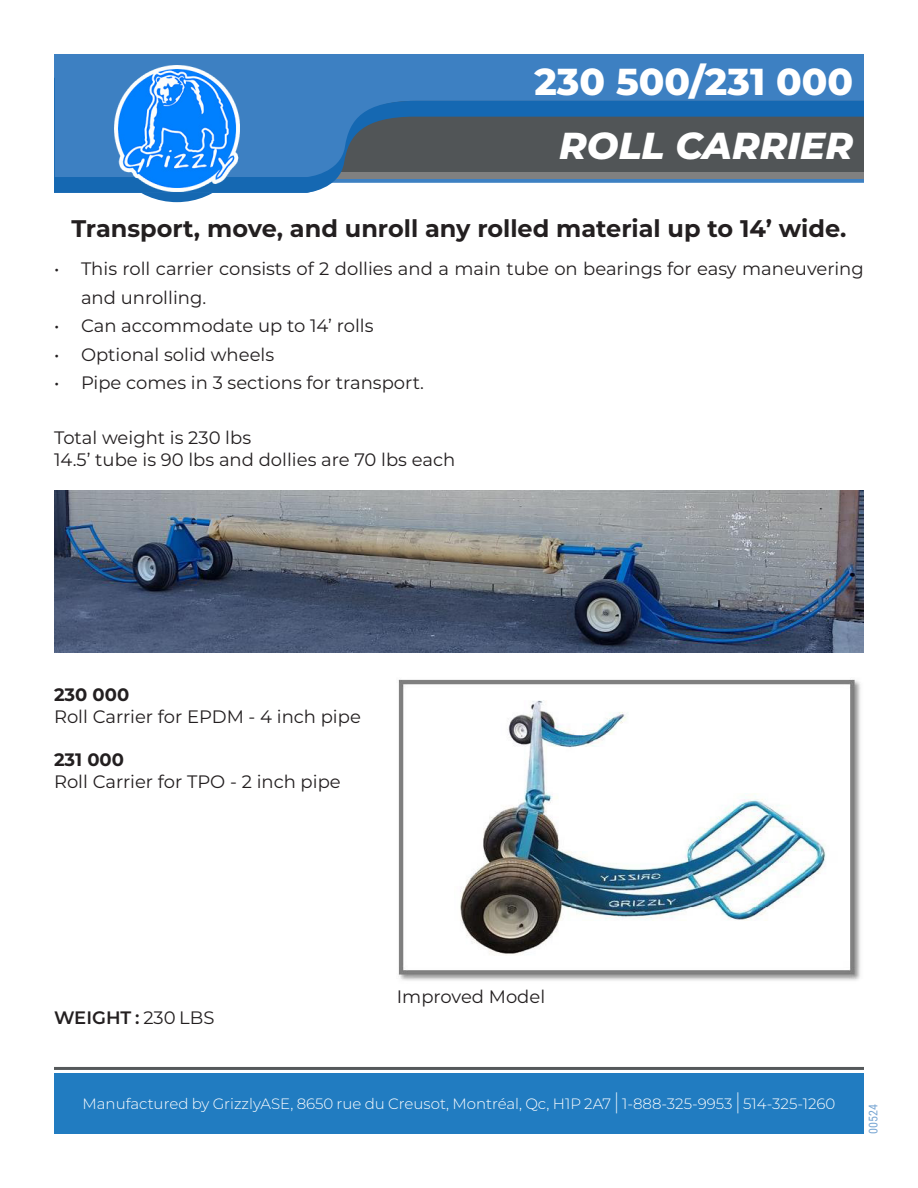
<style>
.page{position:relative;width:918px;height:1188px;background:#fff}
.page>*{position:absolute;margin:0;border:0;box-sizing:border-box;transform-origin:0 0}
.NumProduit{font:800 37.5px "Montserrat";color:#fff}
.Titre{font:italic 800 37.5px "Montserrat";color:#fff}
.t1{font:700 24px "Montserrat";color:#231f20}
.t2{font:18px/28.5px "Montserrat";color:#231f20}
.t3{font:600 18px "Montserrat";color:#231f20}
.t4{font:700 18px "Montserrat";color:#231f20}
.t5{font:300 15px "Montserrat";color:#fff}
.t6{font:12px "Roboto Condensed";color:#2e75bb}
.s1{font-weight:400}
.s2{font-size:22.5px}
</style>
<div class="page">
<div style="left:54px;top:1074px;width:810px;height:60px;background:#217cc1"></div>
<hr style="left:54px;top:1067px;width:810px;height:3px;background:#55595b">
<div style="left:54px;top:54px;width:810px;height:24px;background:#3d80c2"></div>
<svg style="left:54px;top:78px;width:810px;height:115px;background:#4e759b"></svg>
<img style="left:114px;top:66px;width:126px;height:125px">
<img style="left:54px;top:490px;width:810px;height:163px">
<img style="left:398px;top:679px;width:463px;height:302px">
<p class="NumProduit" style="left:534px;top:54px;width:320px">230 500/231 000</p>
<p class="Titre" style="left:559px;top:119px;width:295px">ROLL CARRIER</p>
<p class="t1" style="left:71px;top:211px;width:777px">Transport, move, and unroll any rolled material up to 14’ wide.</p>
<p class="t2" style="left:81px;top:254px;width:784px;text-indent:-27px">• This roll carrier consists of 2 dollies and a main tube on bearings for easy maneuvering and unrolling.</p>
<p class="t2" style="left:54px;top:311px;width:321px">• Can accommodate up to 14’ rolls</p>
<p class="t2" style="left:54px;top:340px;width:222px">• Optional solid wheels</p>
<p class="t2" style="left:54px;top:368px;width:372px">• Pipe comes in 3 sections for transport.</p>
<p class="t2" style="left:54px;top:423px;width:199px">Total weight is 230 lbs</p>
<p class="t2" style="left:54px;top:444px;width:403px">14.5’ tube is 90 lbs and dollies are 70 lbs each</p>
<p class="t4" style="left:54px;top:682px;width:77px">230 000</p>
<p class="t2" style="left:54px;top:701px;width:308px">Roll Carrier for EPDM - 4 inch pipe</p>
<p class="t4" style="left:54px;top:747px;width:72px">231 000</p>
<p class="t2" style="left:54px;top:766px;width:288px">Roll Carrier for TPO - 2 inch pipe</p>
<p class="t3" style="left:54px;top:1005px;width:162px">WEIGHT : <span class="s1">230 LBS</span></p>
<p class="t2" style="left:397px;top:982px;width:150px">Improved Model</p>
<p class="t5" style="left:83px;top:1093px;width:754px">Manufactured by GrizzlyASE, 8650 rue du Creusot, Montréal, Qc, H1P 2A7 <span class="s2">|</span> 1-888-325-9953 <span class="s2">|</span> 514-325-1260</p>
<p class="t6" style="left:865px;top:1134px;width:31px;rotate:-90deg">00524</p>
</div>
